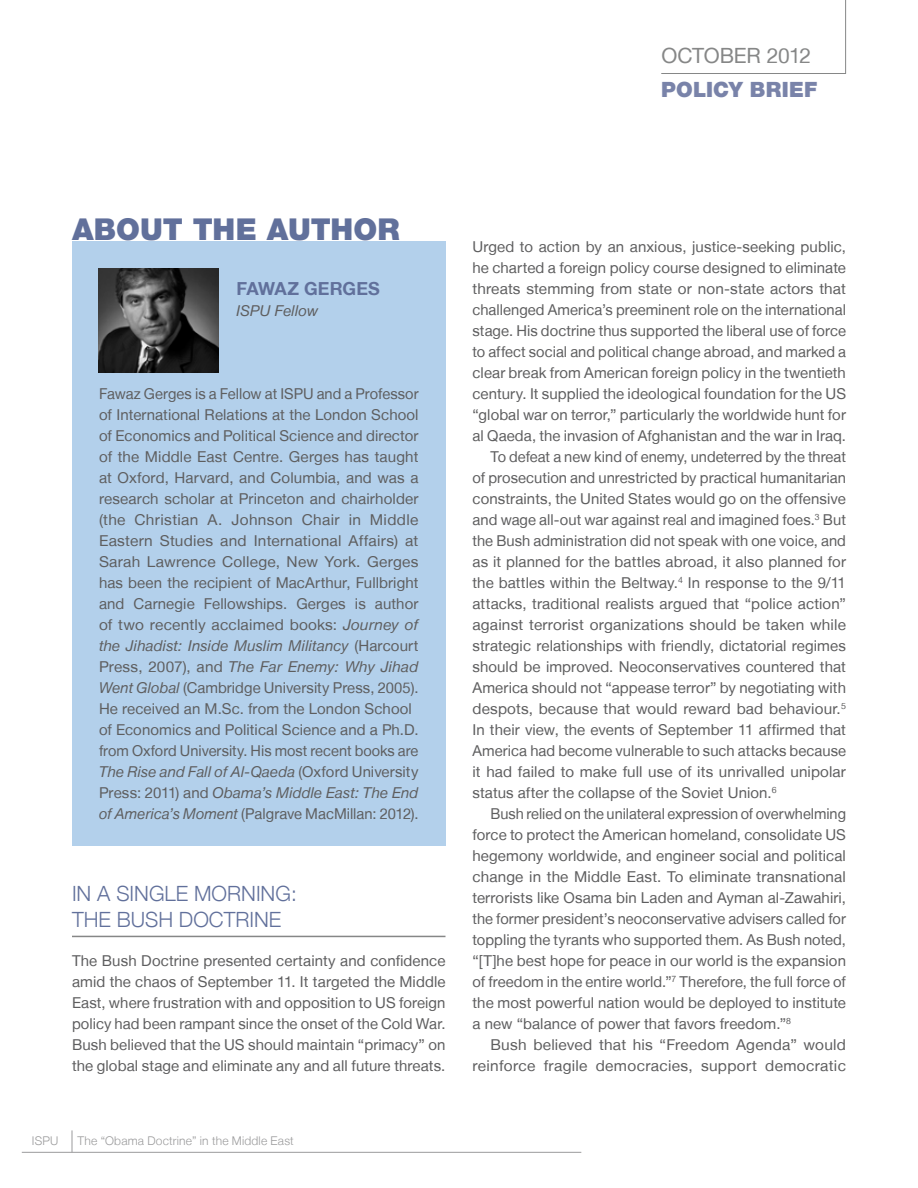
<style>
.page{position:relative;width:918px;height:1188px;background:#fff}
.page>*{position:absolute;margin:0;border:0;box-sizing:border-box;transform-origin:0 0}
.t1{font:900 30px "Helvetica Neue LT";color:#61709b}
.t2{font:300 21px/25.2px "Helvetica Neue LT";color:#61709b}
.t3{font:900 21px "Helvetica Neue LT";letter-spacing:.01em;color:#7983a9}
.t4{font:21px "Helvetica Neue LT";letter-spacing:-.01em;color:#868787}
.t5{font:700 18px "Helvetica Neue LT";letter-spacing:.005em;color:#61709b}
.t6{font:15px/21px "Helvetica Neue LT";letter-spacing:.005em;color:#5e5e5f}
.t7{font:italic 15px "Helvetica Neue LT";letter-spacing:.005em;color:#5e5e5f}
.t8{font:300 12px "Helvetica Neue LT";letter-spacing:.015em;color:#9b9b9c}
.s1{font-style:italic}
</style>
<div class="page">
<hr style="left:22px;top:1152px;width:559px;height:1px;background:#9b9b9c">
<svg style="left:72px;top:1130px;width:1px;height:22px"></svg>
<hr style="left:845px;top:0;width:1px;height:74px;background:#868787">
<hr style="left:661px;top:73px;width:185px;height:1px;background:#868787">
<div style="left:72px;top:242px;width:374px;height:604px;background:#b3d0eb"></div>
<hr style="left:72px;top:936px;width:374px;height:1px;background:#868787">
<img style="left:98px;top:269px;width:121px;height:104px">
<h2 class="t4" style="left:662px;top:43px;width:151px">OCTOBER 2012</h2>
<h2 class="t3" style="left:661px;top:77px;width:158px">POLICY BRIEF</h2>
<h1 class="t1" style="left:72px;top:212px;width:329px">ABOUT THE AUTHOR</h1>
<p class="t5" style="left:237px;top:277px;width:145px">FAWAZ GERGES</p>
<p class="t7" style="left:237px;top:301px;width:83px">ISPU Fellow</p>
<p class="t6" style="left:99px;top:383px;width:321px">Fawaz Gerges is a Fellow at ISPU and a Professor of International Relations at the London School of Economics and Political Science and director of the Middle East Centre. Gerges has taught at Oxford, Harvard, and Columbia, and was a research scholar at Princeton and chairholder (the Christian A. Johnson Chair in Middle Eastern Studies and International Affairs) at Sarah Lawrence College, New York. Gerges has been the recipient of MacArthur, Fullbright and Carnegie Fellowships. Gerges is author of two recently acclaimed books: <span class="s1">Journey of the Jihadist: Inside Muslim Militancy</span> (Harcourt Press, 2007), and <span class="s1">The Far Enemy: Why Jihad Went Global</span> (Cambridge University Press, 2005).<br>He received an M.Sc. from the London School of Economics and Political Science and a Ph.D. from Oxford University. His most recent books are <span class="s1">The Rise and Fall of Al-Qaeda</span> (Oxford University Press: 2011) and <span class="s1">Obama’s Middle East: The End of America’s Moment</span> (Palgrave MacMillan: 2012).</p>
<h2 class="t2" style="left:72px;top:881px;width:226px">IN A SINGLE MORNING:<br>THE BUSH DOCTRINE</h2>
<p class="t6" style="left:72px;top:950px;width:375px;text-align:justify">The Bush Doctrine presented certainty and confidence amid the chaos of September 11. It targeted the Middle East, where frustration with and opposition to US foreign policy had been rampant since the onset of the Cold War.<br>Bush believed that the US should maintain “primacy” on the global stage and eliminate any and all future threats.</p>
<p class="t8" style="left:32px;top:1134px;width:28px">ISPU</p>
<p class="t8" style="left:78px;top:1134px;width:218px">THE “OBAMA DOCTRINE” IN THE MIDDLE EAST</p>
<p class="t6" style="left:472px;top:236px;width:375px">Urged to action by an anxious, justice-seeking public,</p>
<p class="t6" style="left:472px;top:257px;width:375px">he charted a foreign policy course designed to eliminate</p>
<p class="t6" style="left:472px;top:278px;width:375px">threats stemming from state or non-state actors that</p>
<p class="t6" style="left:472px;top:299px;width:375px">challenged America’s preeminent role on the international</p>
<p class="t6" style="left:472px;top:320px;width:375px">stage. His doctrine thus supported the liberal use of force</p>
<p class="t6" style="left:472px;top:341px;width:375px">to affect social and political change abroad, and marked a</p>
<p class="t6" style="left:472px;top:362px;width:375px">clear break from American foreign policy in the twentieth</p>
<p class="t6" style="left:472px;top:383px;width:375px">century. It supplied the ideological foundation for the US</p>
<p class="t6" style="left:472px;top:404px;width:375px">“global war on terror,” particularly the worldwide hunt for</p>
<p class="t6" style="left:472px;top:425px;width:375px">al Qaeda, the invasion of Afghanistan and the war in Iraq.</p>
<p class="t6" style="left:490px;top:446px;width:357px">To defeat a new kind of enemy, undeterred by the threat</p>
<p class="t6" style="left:472px;top:467px;width:375px">of prosecution and unrestricted by practical humanitarian</p>
<p class="t6" style="left:472px;top:488px;width:375px">constraints, the United States would go on the offensive</p>
<p class="t6" style="left:472px;top:509px;width:375px">and wage all-out war against real and imagined foes.<sup>3</sup> But</p>
<p class="t6" style="left:472px;top:530px;width:375px">the Bush administration did not speak with one voice, and</p>
<p class="t6" style="left:472px;top:551px;width:375px">as it planned for the battles abroad, it also planned for</p>
<p class="t6" style="left:472px;top:572px;width:375px">the battles within the Beltway.<sup>4</sup> In response to the 9/11</p>
<p class="t6" style="left:472px;top:593px;width:375px">attacks, traditional realists argued that “police action”</p>
<p class="t6" style="left:472px;top:614px;width:375px">against terrorist organizations should be taken while</p>
<p class="t6" style="left:472px;top:635px;width:375px">strategic relationships with friendly, dictatorial regimes</p>
<p class="t6" style="left:472px;top:656px;width:375px">should be improved. Neoconservatives countered that</p>
<p class="t6" style="left:472px;top:677px;width:375px">America should not “appease terror” by negotiating with</p>
<p class="t6" style="left:472px;top:698px;width:375px">despots, because that would reward bad behaviour.<sup>5</sup></p>
<p class="t6" style="left:472px;top:719px;width:375px">In their view, the events of September 11 affirmed that</p>
<p class="t6" style="left:472px;top:740px;width:375px">America had become vulnerable to such attacks because</p>
<p class="t6" style="left:472px;top:761px;width:375px">it had failed to make full use of its unrivalled unipolar</p>
<p class="t6" style="left:472px;top:782px;width:306px">status after the collapse of the Soviet Union.<sup>6</sup></p>
<p class="t6" style="left:490px;top:803px;width:357px">Bush relied on the unilateral expression of overwhelming</p>
<p class="t6" style="left:472px;top:824px;width:375px">force to protect the American homeland, consolidate US</p>
<p class="t6" style="left:472px;top:845px;width:375px">hegemony worldwide, and engineer social and political</p>
<p class="t6" style="left:472px;top:866px;width:375px">change in the Middle East. To eliminate transnational</p>
<p class="t6" style="left:472px;top:887px;width:375px">terrorists like Osama bin Laden and Ayman al-Zawahiri,</p>
<p class="t6" style="left:472px;top:908px;width:375px">the former president’s neoconservative advisers called for</p>
<p class="t6" style="left:472px;top:929px;width:375px">toppling the tyrants who supported them. As Bush noted,</p>
<p class="t6" style="left:472px;top:950px;width:375px">“[T]he best hope for peace in our world is the expansion</p>
<p class="t6" style="left:472px;top:971px;width:375px">of freedom in the entire world.”<sup>7</sup> Therefore, the full force of</p>
<p class="t6" style="left:472px;top:992px;width:375px">the most powerful nation would be deployed to institute</p>
<p class="t6" style="left:472px;top:1013px;width:320px">a new “balance of power that favors freedom.”<sup>8</sup></p>
<p class="t6" style="left:490px;top:1034px;width:357px">Bush believed that his “Freedom Agenda” would</p>
<p class="t6" style="left:473px;top:1055px;width:375px">reinforce fragile democracies, support democratic</p>
</div>
